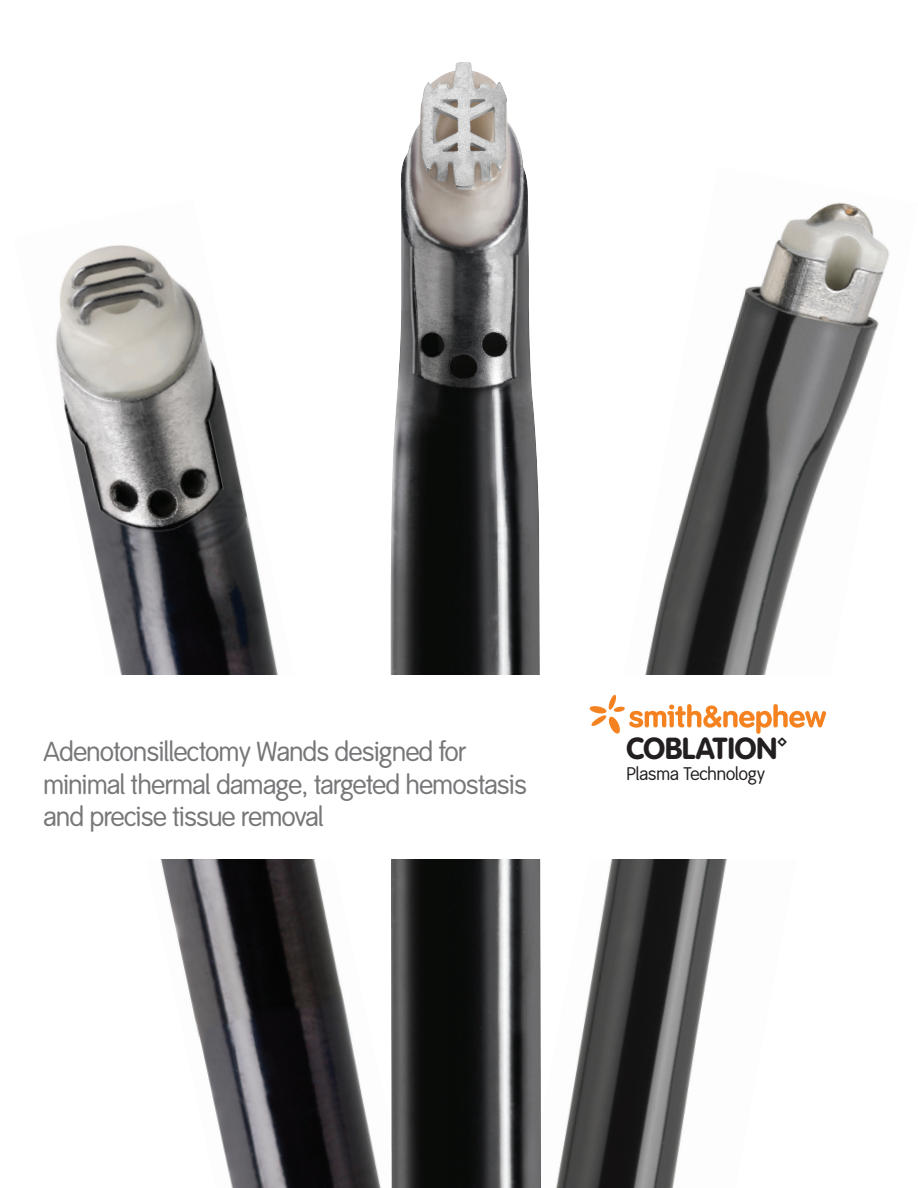
<style>
.page{position:relative;width:918px;height:1188px;background:#fff}
.page>*{position:absolute;margin:0;border:0;box-sizing:border-box;transform-origin:0 0}
.t1{font:30px "Smith&Nephew Product";color:#231f20}
.t2{font:27px/32.4px "Smith&Nephew LF";letter-spacing:-.015em;color:#77777a}
.t3{font:18px "Smith&Nephew LF";color:#231f20}
</style>
<div class="page">
<img style="left:56px;top:245px;width:325px;height:943px">
<img style="left:556px;top:202px;width:333px;height:986px">
<img style="left:390px;top:62px;width:151px;height:1126px">
<div style="left:30px;top:675px;width:861px;height:184px;background:#fff"></div>
<svg style="left:590px;top:695px;width:236px;height:39px"></svg>
<p class="t2" style="left:44px;top:737px;width:485px">Adenotonsillectomy Wands designed for minimal thermal damage, targeted hemostasis and precise tissue removal</p>
<p class="t1" style="left:627px;top:731px;width:162px">COBLATION™</p>
<p class="t3" style="left:627px;top:764px;width:140px">Plasma Technology</p>
</div>
